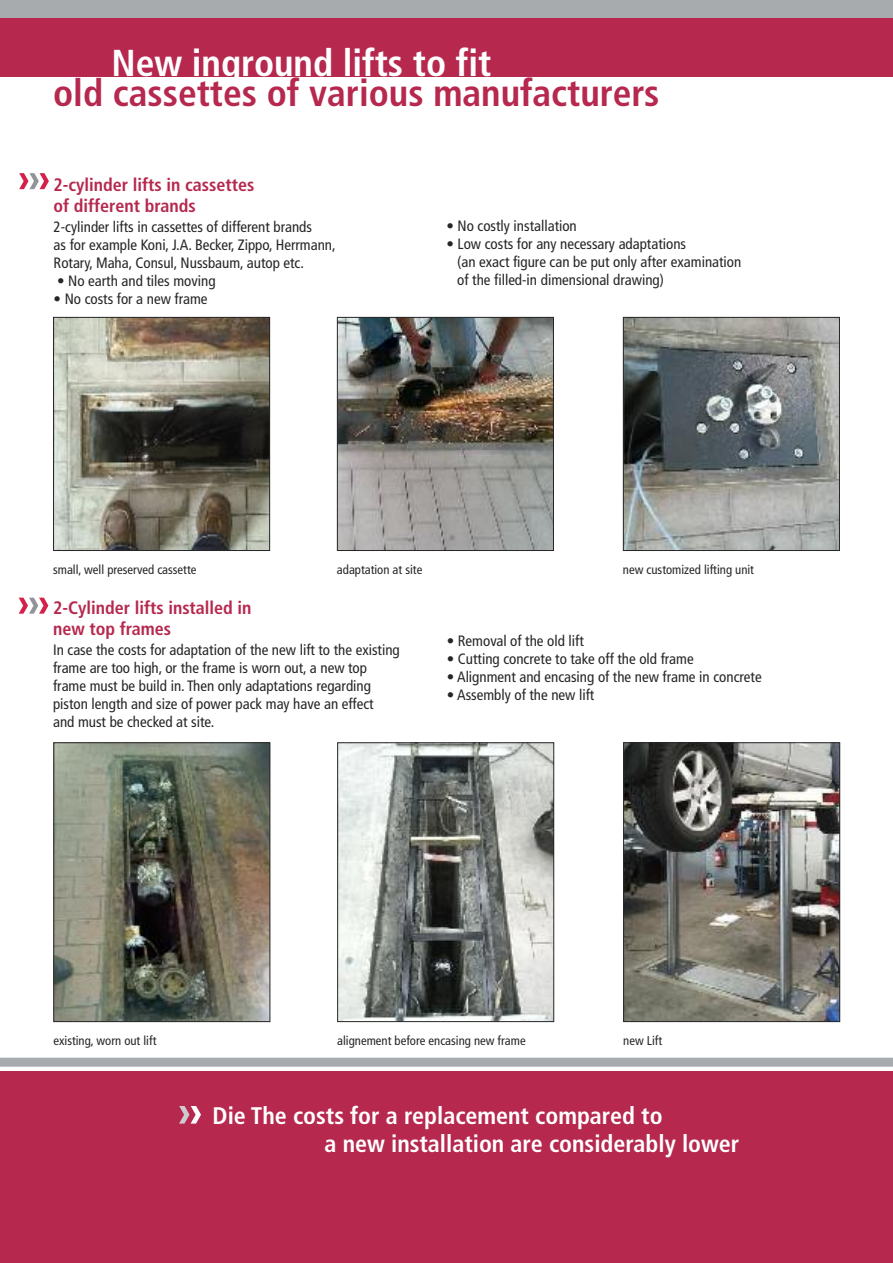
<style>
.page{position:relative;width:893px;height:1263px;background:#fff}
.page>*{position:absolute;margin:0;border:0;box-sizing:border-box;transform-origin:0 0}
.t1{font:700 condensed 37.5px "Frutiger";color:#b6284e}
.t2{font:700 condensed 37.5px "Frutiger";color:#fff}
.t3{font:700 condensed 24px/28.8px "Frutiger";color:#fff}
.t4{font:700 condensed 18px/21px "Frutiger";color:#b6284e}
.t5{font:condensed 15px/18px "Frutiger";color:#272627}
.t6{font:condensed 12.75px "Frutiger";color:#272627}
</style>
<div class="page">
<div style="left:0;top:0;width:893px;height:77px;background:#b6284e"></div>
<div style="left:0;top:0;width:893px;height:18px;background:#a7abae"></div>
<div style="left:0;top:1058px;width:893px;height:9px;background:#a7abae"></div>
<div style="left:0;top:1071px;width:893px;height:192px;background:#b6284e"></div>
<svg style="left:179px;top:1106px;width:22px;height:17px"></svg>
<svg style="left:19px;top:598px;width:29px;height:15px"></svg>
<img style="left:55px;top:744px;width:213px;height:276px">
<div style="left:53px;top:742px;width:217px;height:280px;border:1px solid #272627"></div>
<img style="left:339px;top:744px;width:213px;height:276px">
<div style="left:337px;top:742px;width:217px;height:280px;border:1px solid #272627"></div>
<img style="left:625px;top:744px;width:213px;height:276px">
<div style="left:623px;top:742px;width:217px;height:280px;border:1px solid #272627"></div>
<svg style="left:19px;top:173px;width:30px;height:16px"></svg>
<img style="left:55px;top:319px;width:213px;height:230px">
<div style="left:53px;top:317px;width:217px;height:234px;border:1px solid #272627"></div>
<img style="left:339px;top:319px;width:213px;height:230px">
<div style="left:337px;top:317px;width:217px;height:234px;border:1px solid #272627"></div>
<img style="left:625px;top:319px;width:213px;height:230px">
<div style="left:623px;top:317px;width:217px;height:234px;border:1px solid #272627"></div>
<h1 class="t2" style="left:111px;top:48px;width:381px">New inground lifts to fit</h1>
<h1 class="t1" style="left:53px;top:78px;width:608px">old cassettes of various manufacturers</h1>
<p class="t4" style="left:54px;top:175px;width:202px">2-cylinder lifts in cassettes of different brands</p>
<p class="t5" style="left:54px;top:219px;width:284px">2-cylinder lifts in cassettes of different brands<br>as for example Koni, J.A. Becker, Zippo, Herrmann,<br>Rotary, Maha, Consul, Nussbaum, autop etc.</p>
<p class="t5" style="left:57px;top:273px;width:160px">• No earth and tiles moving</p>
<p class="t5" style="left:54px;top:291px;width:155px">• No costs for a new frame</p>
<p class="t5" style="left:446px;top:217px;width:132px">• No costly installation</p>
<p class="t5" style="left:457px;top:235px;width:286px;text-indent:-11px">• Low costs for any necessary adaptations<br>(an exact figure can be put only after examination of the filled-in dimensional drawing)</p>
<p class="t6" style="left:53px;top:564px;width:145px">small, well preserved cassette</p>
<p class="t6" style="left:337px;top:564px;width:87px">adaptation at site</p>
<p class="t6" style="left:623px;top:564px;width:133px">new customized lifting unit</p>
<p class="t4" style="left:53px;top:598px;width:200px">2-Cylinder lifts installed in new top frames</p>
<p class="t5" style="left:53px;top:642px;width:348px">In case the costs for adaptation of the new lift to the existing frame are too high, or the frame is worn out, a new top frame must be build in. Then only adaptations regarding piston length and size of power pack may have an effect<br>and must be checked at site.</p>
<p class="t5" style="left:447px;top:633px;width:139px">• Removal of the old lift</p>
<p class="t5" style="left:447px;top:651px;width:248px">• Cutting concrete to take off the old frame</p>
<p class="t5" style="left:447px;top:669px;width:316px">• Alignment and encasing of the new frame in concrete</p>
<p class="t5" style="left:447px;top:687px;width:149px">• Assembly of the new lift</p>
<p class="t6" style="left:53px;top:1035px;width:105px">existing, worn out lift</p>
<p class="t6" style="left:337px;top:1035px;width:190px">alignement before encasing new frame</p>
<p class="t6" style="left:623px;top:1035px;width:40px">new Lift</p>
<h2 class="t3" style="left:324px;top:1103px;width:416px;text-indent:-112px">Die The costs for a replacement compared to<br>a new installation are considerably lower</h2>
</div>
